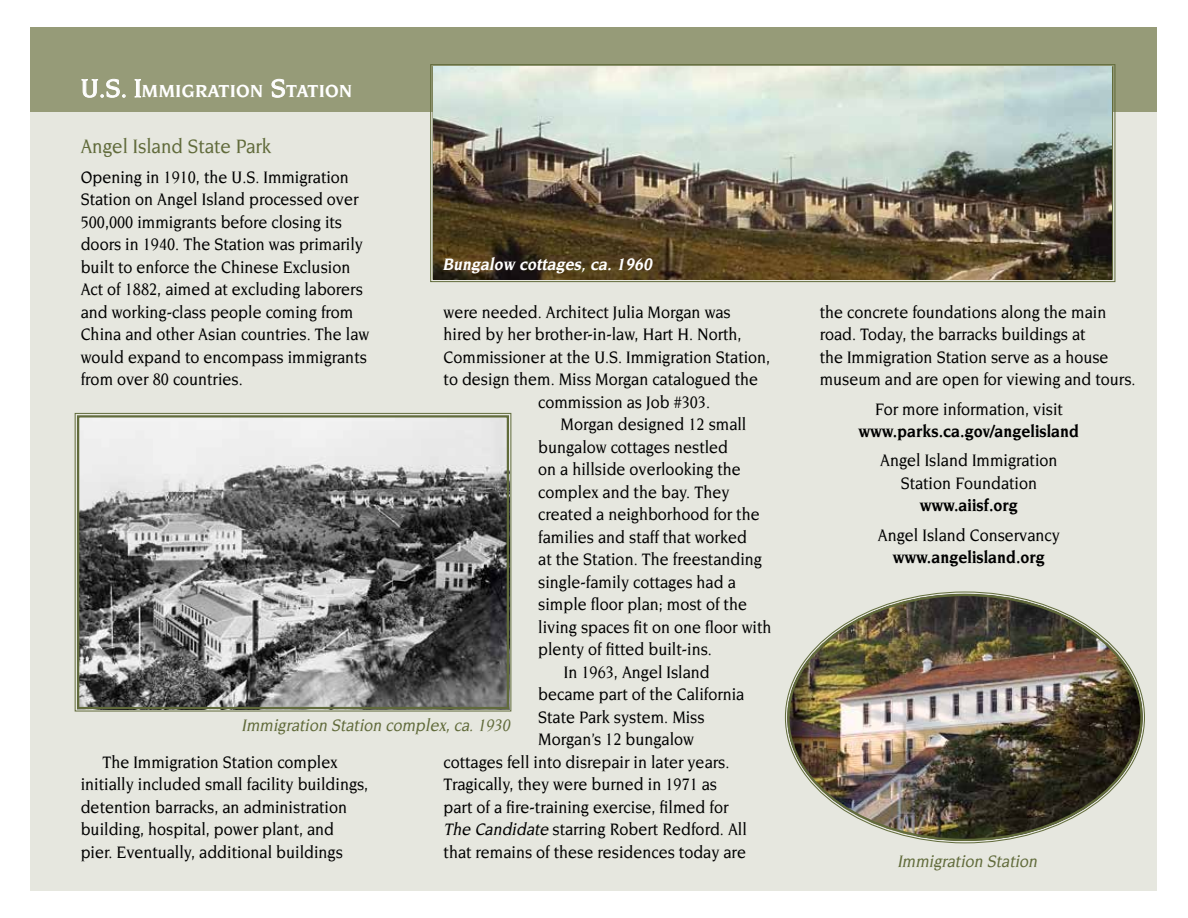
<style>
.page{position:relative;width:1188px;height:918px;background:#fff}
.page>*{position:absolute;margin:0;border:0;box-sizing:border-box;transform-origin:0 0}
.t1{font:500 21px "Novarese";color:#616b3b;scale:.9 1}
.t2{font:700 18.9px "Novarese";color:#fff}
.t3{font:500 18px/22.5px "Novarese";color:#000;scale:.9 1}
.t4{font:700 18px/22.5px "Novarese";color:#000;text-align:center;scale:.9 1}
.t5{font:italic 500 18px "Novarese";color:#616b3b;scale:.9 1}
.t6{font:italic 700 18px "Novarese";color:#fff;scale:.9 1}
.s1{font-weight:500;font-size:27px}
.s2{font-style:italic}
.s3{font-weight:500}
.s4{font-weight:700}
</style>
<div class="page">
<div style="left:30px;top:27px;width:1126px;height:864px;background:#e6e7df"></div>
<div style="left:30px;top:27px;width:1126px;height:85px;background:#969b78"></div>
<svg style="left:271px;top:79px;width:14px;height:19px"></svg>
<svg style="left:81px;top:79px;width:45px;height:19px"></svg>
<svg style="left:134px;top:79px;width:7px;height:19px"></svg>
<svg style="left:74px;top:413px;width:438px;height:299px"></svg>
<img style="left:80px;top:418px;width:426px;height:288px">
<div style="left:77px;top:415px;width:432px;height:294px;border:2px solid #616b3b"></div>
<svg style="left:430px;top:64px;width:686px;height:218px"></svg>
<img style="left:433px;top:67px;width:679px;height:213px">
<img style="left:787px;top:594px;width:356px;height:247px">
<h2 class="t2" style="left:81px;top:80px;width:273px"><span class="s1">U.S. I</span>MMIGRATION <span class="s1">S</span>TATION</h2>
<p class="t1" style="left:81px;top:135px;width:213px">Angel Island State Park</p>
<p class="t3" style="left:81px;top:165px;width:322px">Opening in 1910, the U.S. Immigration Station on Angel Island processed over 500,000 immigrants before closing its doors in 1940. The Station was primarily built to enforce the Chinese Exclusion Act of 1882, aimed at excluding laborers and working-class people coming from China and other Asian countries. The law would expand to encompass immigrants from over 80 countries.</p>
<p class="t6" style="left:442px;top:254px;width:239px">Bungalow cottages, ca. 1960</p>
<p class="t3" style="left:444px;top:301px;width:321px">were needed. Architect Julia Morgan was</p>
<p class="t3" style="left:444px;top:323px;width:333px">hired by her brother-in-law, Hart H. North,</p>
<p class="t3" style="left:444px;top:346px;width:364px">Commissioner at the U.S. Immigration Station,</p>
<p class="t3" style="left:444px;top:368px;width:351px">to design them. Miss Morgan catalogued the</p>
<p class="t3" style="left:538px;top:391px;width:192px">commission as Job #303.</p>
<p class="t3" style="left:538px;top:413px;width:261px;text-indent:22px">Morgan designed 12 small bungalow cottages nestled<br>on a hillside overlooking the complex and the bay. They created a neighborhood for the families and staff that worked<br>at the Station. The freestanding single-family cottages had a simple foor plan; most of the living spaces ft on one foor with plenty of ftted built-ins.</p>
<p class="t3" style="left:564px;top:661px;width:164px">In 1963, Angel Island</p>
<p class="t3" style="left:538px;top:683px;width:231px">became part of the California</p>
<p class="t3" style="left:538px;top:706px;width:186px">State Park system. Miss</p>
<p class="t3" style="left:538px;top:728px;width:175px">Morgan’s 12 bungalow</p>
<p class="t3" style="left:444px;top:751px;width:319px">cottages fell into disrepair in later years.</p>
<p class="t3" style="left:444px;top:773px;width:305px">Tragically, they were burned in 1971 as</p>
<p class="t3" style="left:444px;top:796px;width:318px">part of a fre-training exercise, flmed for</p>
<p class="t3" style="left:444px;top:818px;width:339px"><span class="s2">The Candidate</span> starring Robert Redford. All</p>
<p class="t3" style="left:444px;top:841px;width:338px">that remains of these residences today are</p>
<p class="t5" style="left:242px;top:715px;width:303px">Immigration Station complex,ca.1930</p>
<p class="t3" style="left:81px;top:750px;width:321px;text-indent:22px">The Immigration Station complex initially included small facility buildings, detention barracks, an administration building, hospital, power plant, and pier. Eventually, additional buildings</p>
<p class="t3" style="left:820px;top:301px;width:353px">the concrete foundations along the main road. Today, the barracks buildings at<br>the Immigration Station serve as a house museum and are open for viewing and tours.</p>
<p class="t4" style="left:859px;top:397px;width:247px"><span class="s3">For more information, visit </span>www.parks.ca.gov/angelisland</p>
<p class="t3" style="left:880px;top:449px;width:198px;text-align:center">Angel Island Immigration<br>Station Foundation <span class="s4">www.aiisf.org</span></p>
<p class="t3" style="left:878px;top:523px;width:204px;text-align:center">Angel Island Conservancy <span class="s4">www.angelisland.org</span></p>
<p class="t5" style="left:897px;top:852px;width:161px">Immigration Station</p>
</div>
